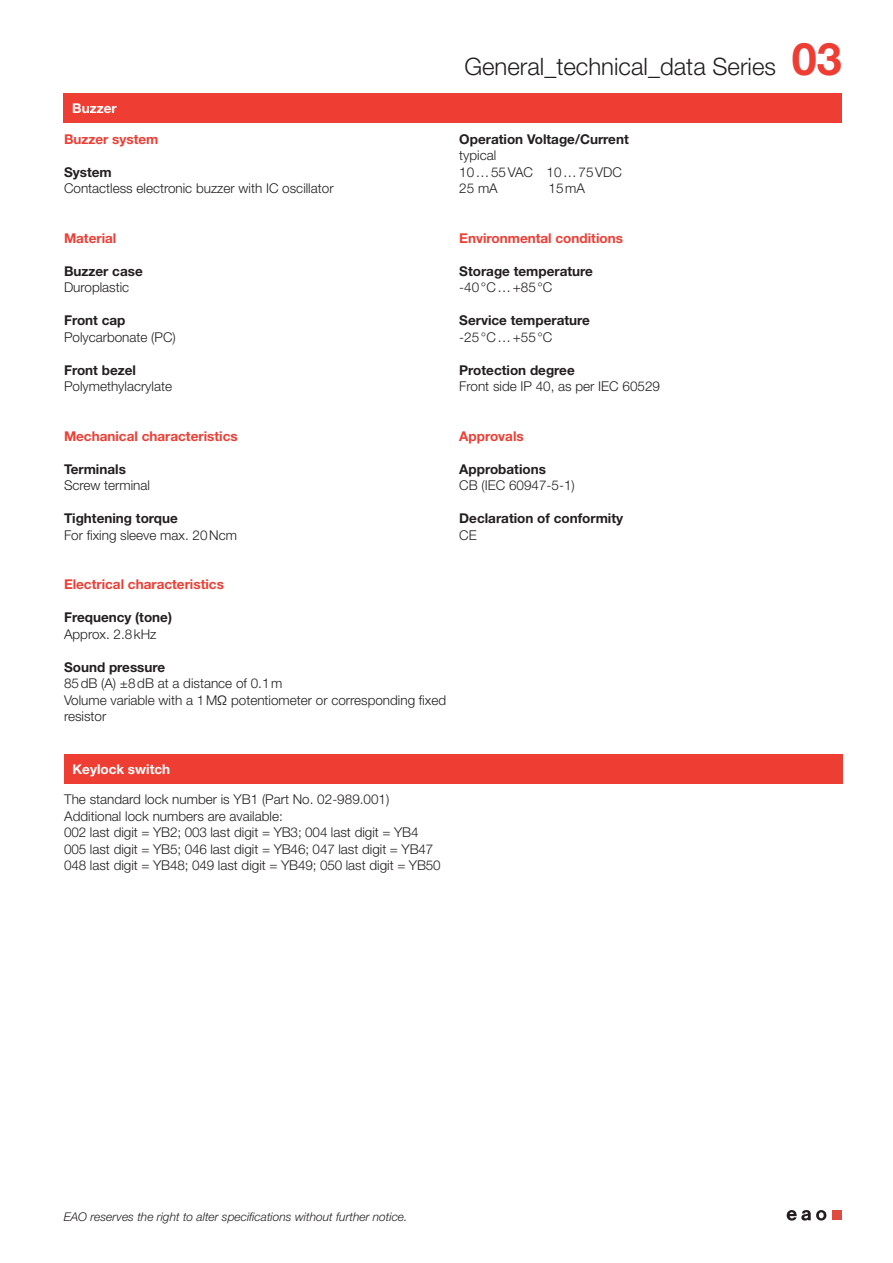
<style>
.page{position:relative;width:893px;height:1263px;background:#fff}
.page>*{position:absolute;margin:0;border:0;box-sizing:border-box;transform-origin:0 0}
.t1{font:700 45px "Helvetica Neue LT Pro";color:#ee3e34}
.t2{font:300 24px "Helvetica Neue LT Pro";color:#231f20}
.t3{font:300 13.5px/16.5px "Helvetica Neue LT Pro";color:#231f20}
.t4{font:700 13.5px "Helvetica Neue LT Pro";color:#231f20}
.t5{font:700 13.5px "Helvetica Neue LT Pro";color:#ee3e34}
.t6{font:700 13.5px "Helvetica Neue LT Pro";color:#fff}
.t7{font:italic 300 12px "Helvetica Neue LT Pro";color:#231f20}
</style>
<div class="page">
<div style="left:832px;top:1210px;width:10px;height:10px;background:#dd4b41"></div>
<svg style="left:787px;top:1210px;width:39px;height:10px"></svg>
<div style="left:64px;top:94px;width:778px;height:29px;background:#ee3e34"></div>
<div style="left:64px;top:754px;width:778px;height:30px;background:#ee3e34"></div>
<p class="t6" style="left:72px;top:100px;width:46px">Buzzer</p>
<p class="t5" style="left:64px;top:130px;width:96px">Buzzer system</p>
<p class="t4" style="left:64px;top:163px;width:49px">System</p>
<p class="t3" style="left:64px;top:180px;width:271px">Contactless electronic buzzer with IC oscillator</p>
<p class="t5" style="left:64px;top:229px;width:54px">Material</p>
<p class="t4" style="left:64px;top:262px;width:80px">Buzzer case</p>
<p class="t3" style="left:64px;top:279px;width:67px">Duroplastic</p>
<p class="t4" style="left:64px;top:312px;width:63px">Front cap</p>
<p class="t3" style="left:64px;top:328px;width:113px">Polycarbonate (PC)</p>
<p class="t4" style="left:64px;top:361px;width:74px">Front bezel</p>
<p class="t3" style="left:64px;top:378px;width:110px">Polymethylacrylate</p>
<p class="t5" style="left:64px;top:427px;width:175px">Mechanical characteristics</p>
<p class="t4" style="left:64px;top:460px;width:63px">Terminals</p>
<p class="t3" style="left:64px;top:477px;width:88px">Screw terminal</p>
<p class="t4" style="left:64px;top:510px;width:115px">Tightening torque</p>
<p class="t3" style="left:64px;top:526px;width:174px">For fixing sleeve max. 20Ncm</p>
<p class="t5" style="left:64px;top:576px;width:161px">Electrical characteristics</p>
<p class="t4" style="left:64px;top:609px;width:110px">Frequency (tone)</p>
<p class="t3" style="left:64px;top:625px;width:94px">Approx. 2.8kHz</p>
<p class="t4" style="left:64px;top:658px;width:103px">Sound pressure</p>
<p class="t3" style="left:64px;top:675px;width:384px">85dB (A) ±8dB at a distance of 0.1m<br>Volume variable with a 1MΩ potentiometer or corresponding fixed resistor</p>
<h2 class="t2" style="left:464px;top:52px;width:313px">General_technical_data Series</h2>
<p class="t4" style="left:459px;top:130px;width:171px">Operation Voltage/Current</p>
<p class="t3" style="left:459px;top:147px;width:164px">typical<br>10…55VAC 10…75VDC<br>25 mA</p>
<p class="t3" style="left:549px;top:180px;width:38px">15mA</p>
<p class="t5" style="left:459px;top:229px;width:165px">Environmental conditions</p>
<p class="t4" style="left:459px;top:262px;width:135px">Storage temperature</p>
<p class="t3" style="left:459px;top:279px;width:95px">-40°C…+85°C</p>
<p class="t4" style="left:459px;top:312px;width:132px">Service temperature</p>
<p class="t3" style="left:459px;top:328px;width:95px">-25°C…+55°C</p>
<p class="t4" style="left:459px;top:361px;width:117px">Protection degree</p>
<p class="t3" style="left:459px;top:378px;width:202px">Front side IP 40, as per IEC 60529</p>
<p class="t5" style="left:459px;top:427px;width:66px">Approvals</p>
<p class="t4" style="left:459px;top:460px;width:88px">Approbations</p>
<p class="t3" style="left:459px;top:477px;width:117px">CB (IEC 60947-5-1)</p>
<p class="t4" style="left:459px;top:510px;width:165px">Declaration of conformity</p>
<p class="t3" style="left:459px;top:526px;width:19px">CE</p>
<p class="t6" style="left:72px;top:760px;width:99px">Keylock switch</p>
<p class="t3" style="left:64px;top:791px;width:378px">The standard lock number is YB1 (Part No. 02-989.001)<br>Additional lock numbers are available:<br>002 last digit = YB2; 003 last digit = YB3; 004 last digit = YB4<br>005 last digit = YB5; 046 last digit = YB46; 047 last digit = YB47<br>048 last digit = YB48; 049 last digit = YB49; 050 last digit = YB50</p>
<h1 class="t1" style="left:792px;top:31px;width:52px">03</h1>
<p class="t7" style="left:64px;top:1209px;width:345px">EAO reserves the right to alter specifications without further notice.</p>
</div>
